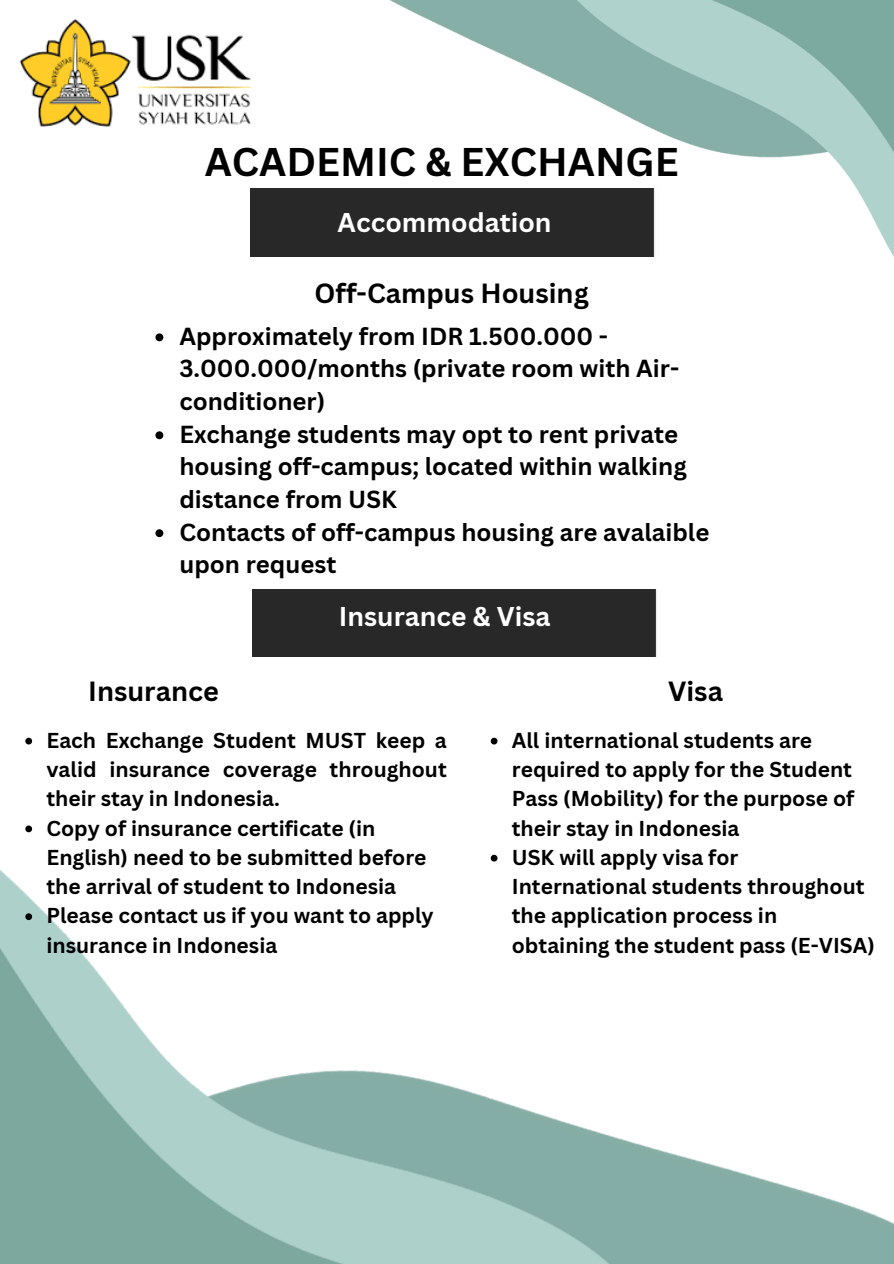
<style>
.page{position:relative;width:894px;height:1264px;background:#fff}
.page>*{position:absolute;margin:0;border:0;box-sizing:border-box;transform-origin:0 0}
.t1{font:700 39px "Canva Sans";color:#000}
.t2{font:700 27px "Canva Sans";color:#000}
.t3{font:700 26.4px "Canva Sans";color:#fff}
.t4{font:700 24px/32.7px "Canva Sans";color:#000}
.t5{font:700 21px/29.2px "Canva Sans";color:#000}
</style>
<div class="page">
<img style="left:0;top:739px;width:893px;height:524px">
<img style="left:289px;top:0;width:604px;height:257px">
<img style="left:19px;top:19px;width:232px;height:108px">
<div style="left:250px;top:189px;width:409px;height:67px;background:#282828"></div>
<div style="left:252px;top:589px;width:405px;height:67px;background:#282828"></div>
<svg style="left:155px;top:333px;width:8px;height:8px"></svg>
<svg style="left:155px;top:431px;width:8px;height:8px"></svg>
<svg style="left:155px;top:529px;width:8px;height:8px"></svg>
<svg style="left:25px;top:737px;width:7px;height:7px"></svg>
<svg style="left:25px;top:825px;width:7px;height:7px"></svg>
<svg style="left:25px;top:913px;width:7px;height:7px"></svg>
<svg style="left:490px;top:737px;width:7px;height:7px"></svg>
<svg style="left:490px;top:854px;width:7px;height:7px"></svg>
<h1 class="t1" style="left:205px;top:134px;width:475px">ACADEMIC &amp; EXCHANGE</h1>
<p class="t3" style="left:337px;top:204px;width:215px">Accommodation</p>
<h2 class="t2" style="left:314px;top:274px;width:275px">Off-Campus Housing</h2>
<p class="t4" style="left:179px;top:319px;width:501px">Approximately from IDR 1.500.000 -<br>3.000.000/months (private room with Air&shy;conditioner)</p>
<p class="t4" style="left:179px;top:417px;width:508px">Exchange students may opt to rent private housing off-campus; located within walking distance from USK</p>
<h2 class="t4" style="left:179px;top:515px;width:531px">Contacts of off-campus housing are avalaible upon request</h2>
<h2 class="t3" style="left:339px;top:598px;width:213px">Insurance &amp; Visa</h2>
<h2 class="t2" style="left:88px;top:672px;width:132px">Insurance</h2>
<p class="t5" style="left:46px;top:725px;width:402px;text-align:justify">Each Exchange Student MUST keep a valid insurance coverage throughout their stay in Indonesia.</p>
<p class="t5" style="left:46px;top:812px;width:381px">Copy of insurance certificate (in<br>English) need to be submitted before the arrival of student to Indonesia</p>
<p class="t5" style="left:46px;top:900px;width:389px">Please contact us if you want to apply insurance in Indonesia</p>
<p class="t2" style="left:668px;top:672px;width:56px">Visa</p>
<p class="t5" style="left:511px;top:725px;width:344px">All international students are required to apply for the Student<br>Pass (Mobility) for the purpose of their stay in Indonesia</p>
<p class="t5" style="left:511px;top:842px;width:364px">USK will apply visa for<br>International students throughout the application process in obtaining the student pass (E-VISA)</p>
</div>
